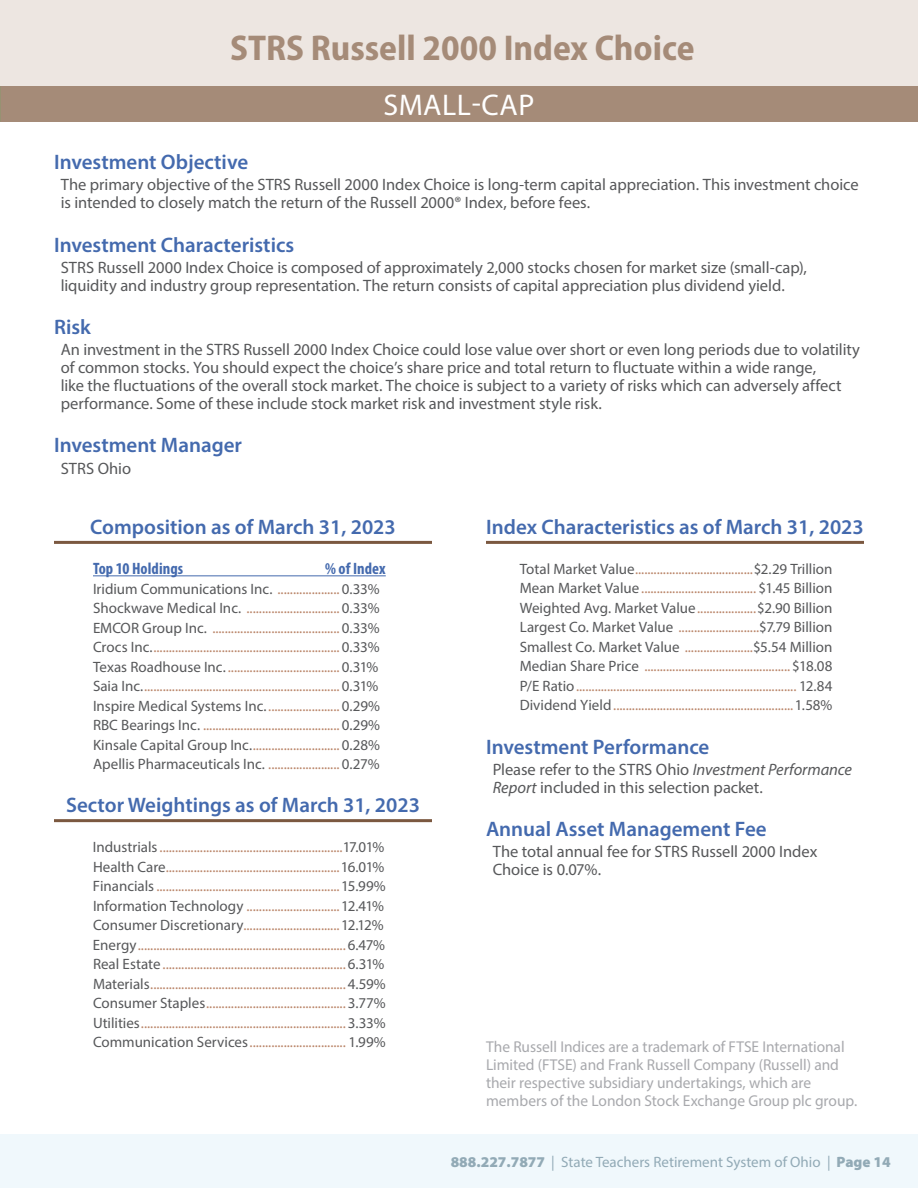
<style>
.page{position:relative;width:918px;height:1188px;background:#fff}
.page>*{position:absolute;margin:0;border:0;box-sizing:border-box;transform-origin:0 0}
.Fund_name{font:700 semi-condensed 36px "Myriad Pro";color:#a58b78}
.Fund_type{font:30px "Myriad Pro";letter-spacing:.02em;color:#fff}
.Fund_I_O{font:600 21px "Myriad Pro";color:#446aae}
.FUND_IO_W_LINE{font:600 21px "Myriad Pro";color:#446aae}
.STOCK_BODY{font:16.5px/18px "Myriad Pro";letter-spacing:-.005em;color:#57585a}
.STOCK_STATS_HEAD{font:700 condensed 16.5px "Myriad Pro";letter-spacing:.005em;color:#446aae}
.STOCK_BODY-2{font:15.75px/18px "Myriad Pro";letter-spacing:-.005em;color:#a8a9ad}
.STOCK_STATS{font:15px "Myriad Pro";color:#ba8569}
.top_10{font:15px "Myriad Pro";color:#ba8569}
.STOCK_BODY-3{font:15px "Myriad Pro";color:#ba8569}
.top_10-2{font:15px "Myriad Pro";color:#57585a}
.STOCK_BODY-4{font:15px "Myriad Pro";color:#57585a}
.t1{font:15px "Myriad Pro";color:#92aab6}
.s1{color:#ba8569}
.s2{color:#57585a}
.s3{font-style:italic}
.s4{font-weight:900}
</style>
<div class="page">
<div style="left:0;top:1134px;width:918px;height:54px;background:#f0f8fc"></div>
<hr style="left:54px;top:541px;width:378px;height:3px;background:#7b5840">
<hr style="left:93px;top:575px;width:293px;height:1px;background:#446aae">
<hr style="left:54px;top:819px;width:378px;height:3px;background:#7b5840">
<hr style="left:486px;top:541px;width:378px;height:3px;background:#7b5840">
<div style="left:0;top:0;width:918px;height:109px;background:#ede6e1"></div>
<div style="left:0;top:87px;width:918px;height:35px;background:#a58b78"></div>
<p class="Fund_name" style="left:230px;top:25px;width:466px">STRS Russell 2000 Index Choice</p>
<p class="Fund_type" style="left:383px;top:86px;width:153px">SMALL-CAP</p>
<p class="Fund_I_O" style="left:54px;top:149px;width:196px">Investment Objective</p>
<p class="STOCK_BODY" style="left:61px;top:176px;width:799px">The primary objective of the STRS Russell 2000 Index Choice is long-term capital appreciation. This investment choice is intended to closely match the return of the Russell 2000® Index, before fees.</p>
<p class="Fund_I_O" style="left:54px;top:231px;width:242px">Investment Characteristics</p>
<p class="STOCK_BODY" style="left:61px;top:258px;width:748px">STRS Russell 2000 Index Choice is composed of approximately 2,000 stocks chosen for market size (small-cap), liquidity and industry group representation. The return consists of capital appreciation plus dividend yield.</p>
<p class="Fund_I_O" style="left:54px;top:314px;width:38px">Risk</p>
<p class="STOCK_BODY" style="left:61px;top:340px;width:801px">An investment in the STRS Russell 2000 Index Choice could lose value over short or even long periods due to volatility of common stocks. You should expect the choice’s share price and total return to fluctuate within a wide range,<br>like the fluctuations of the overall stock market. The choice is subject to a variety of risks which can adversely affect performance. Some of these include stock market risk and investment style risk.</p>
<p class="Fund_I_O" style="left:54px;top:432px;width:190px">Investment Manager</p>
<p class="STOCK_BODY" style="left:61px;top:459px;width:72px">STRS Ohio</p>
<p class="FUND_IO_W_LINE" style="left:90px;top:514px;width:307px">Composition as of March 31, 2023</p>
<p class="STOCK_STATS_HEAD" style="left:93px;top:558px;width:92px">Top 10 Holdings</p>
<p class="STOCK_STATS_HEAD" style="left:325px;top:558px;width:62px">% of Index</p>
<p class="top_10-2" style="left:93px;top:579px;width:288px">Iridium Communications Inc. <span class="s1">....................</span> 0.33%</p>
<p class="top_10" style="left:93px;top:599px;width:288px"><span class="s2">Shockwave Medical Inc.</span> .............................. <span class="s2">0.33%</span></p>
<p class="top_10" style="left:93px;top:618px;width:288px"><span class="s2">EMCOR Group Inc.</span> ......................................... <span class="s2">0.33%</span></p>
<p class="top_10" style="left:93px;top:638px;width:288px"><span class="s2">Crocs Inc.</span>............................................................ <span class="s2">0.33%</span></p>
<p class="top_10" style="left:93px;top:657px;width:287px"><span class="s2">Texas Roadhouse Inc.</span> .................................... <span class="s2">0.31%</span></p>
<p class="top_10" style="left:93px;top:677px;width:287px"><span class="s2">Saia Inc.</span>............................................................... <span class="s2">0.31%</span></p>
<p class="top_10-2" style="left:93px;top:696px;width:289px">Inspire Medical Systems Inc.<span class="s1">.......................</span> 0.29%</p>
<p class="top_10" style="left:93px;top:716px;width:289px"><span class="s2">RBC Bearings Inc.</span> ............................................ <span class="s2">0.29%</span></p>
<p class="top_10-2" style="left:93px;top:735px;width:289px">Kinsale Capital Group Inc.<span class="s1">............................</span> 0.28%</p>
<p class="top_10-2" style="left:93px;top:755px;width:288px">Apellis Pharmaceuticals Inc. <span class="s1">.......................</span> 0.27%</p>
<p class="FUND_IO_W_LINE" style="left:66px;top:792px;width:355px">Sector Weightings as of March 31, 2023</p>
<p class="STOCK_STATS" style="left:93px;top:838px;width:293px"><span class="s2">Industrials</span>...........................................................<span class="s2">17.01%</span></p>
<p class="STOCK_STATS" style="left:93px;top:857px;width:293px"><span class="s2">Health Care</span>........................................................<span class="s2">16.01%</span></p>
<p class="STOCK_STATS" style="left:93px;top:877px;width:294px"><span class="s2">Financials</span>...........................................................<span class="s2">15.99%</span></p>
<p class="STOCK_STATS" style="left:93px;top:896px;width:293px"><span class="s2">Information Technology</span> ..............................<span class="s2">12.41%</span></p>
<p class="STOCK_STATS" style="left:93px;top:916px;width:292px"><span class="s2">Consumer Discretionary</span>...............................<span class="s2">12.12%</span></p>
<p class="STOCK_STATS" style="left:93px;top:935px;width:294px"><span class="s2">Energy</span>...................................................................<span class="s2">6.47%</span></p>
<p class="STOCK_STATS" style="left:93px;top:955px;width:293px"><span class="s2">Real Estate</span> ...........................................................<span class="s2">6.31%</span></p>
<p class="STOCK_STATS" style="left:93px;top:974px;width:294px"><span class="s2">Materials</span>............................................................... <span class="s2">4.59%</span></p>
<p class="STOCK_STATS" style="left:93px;top:994px;width:294px"><span class="s2">Consumer Staples</span>............................................. <span class="s2">3.77%</span></p>
<p class="STOCK_STATS" style="left:93px;top:1013px;width:294px"><span class="s2">Utilities</span>.................................................................. <span class="s2">3.33%</span></p>
<p class="STOCK_STATS" style="left:93px;top:1033px;width:294px"><span class="s2">Communication Services</span>............................... <span class="s2">1.99%</span></p>
<p class="FUND_IO_W_LINE" style="left:486px;top:514px;width:379px">Index Characteristics as of March 31, 2023</p>
<p class="STOCK_BODY-3" style="left:520px;top:560px;width:314px"><span class="s2">Total Market Value</span>......................................<span class="s2">$2.29 Trillion</span></p>
<p class="STOCK_BODY-3" style="left:520px;top:579px;width:314px"><span class="s2">Mean Market Value</span>..................................... <span class="s2">$1.45 Billion</span></p>
<p class="STOCK_BODY-4" style="left:520px;top:599px;width:314px">Weighted Avg. Market Value<span class="s1">...................</span>$2.90 Billion</p>
<p class="STOCK_BODY-4" style="left:520px;top:618px;width:314px">Largest Co. Market Value <span class="s1">..........................</span>$7.79 Billion</p>
<p class="STOCK_BODY-4" style="left:520px;top:638px;width:314px">Smallest Co. Market Value <span class="s1">......................</span>$5.54 Million</p>
<p class="STOCK_BODY-3" style="left:520px;top:657px;width:314px"><span class="s2">Median Share Price</span> ............................................... <span class="s2">$18.08</span></p>
<p class="STOCK_BODY-3" style="left:520px;top:677px;width:314px"><span class="s2">P/E Ratio</span>....................................................................... <span class="s2">12.84</span></p>
<p class="STOCK_BODY-3" style="left:520px;top:696px;width:314px"><span class="s2">Dividend Yield</span>..........................................................<span class="s2">1.58%</span></p>
<p class="Fund_I_O" style="left:486px;top:733px;width:225px">Investment Performance</p>
<p class="STOCK_BODY" style="left:493px;top:760px;width:361px">Please refer to the STRS Ohio <span class="s3">Investment Performance<br>Report</span> included in this selection packet.</p>
<p class="Fund_I_O" style="left:486px;top:816px;width:282px">Annual Asset Management Fee</p>
<p class="STOCK_BODY" style="left:493px;top:842px;width:326px">The total annual fee for STRS Russell 2000 Index<br>Choice is 0.07%.</p>
<p class="STOCK_BODY-2" style="left:486px;top:1038px;width:373px">The Russell Indices are a trademark of FTSE International Limited (FTSE) and Frank Russell Company (Russell) and their respective subsidiary undertakings, which are members of the London Stock Exchange Group plc group.</p>
<p class="t1" style="left:451px;top:1153px;width:442px"><span class="s4">888.227.7877</span> | State Teachers Retirement System of Ohio | <span class="s4">Page 14</span></p>
</div>
